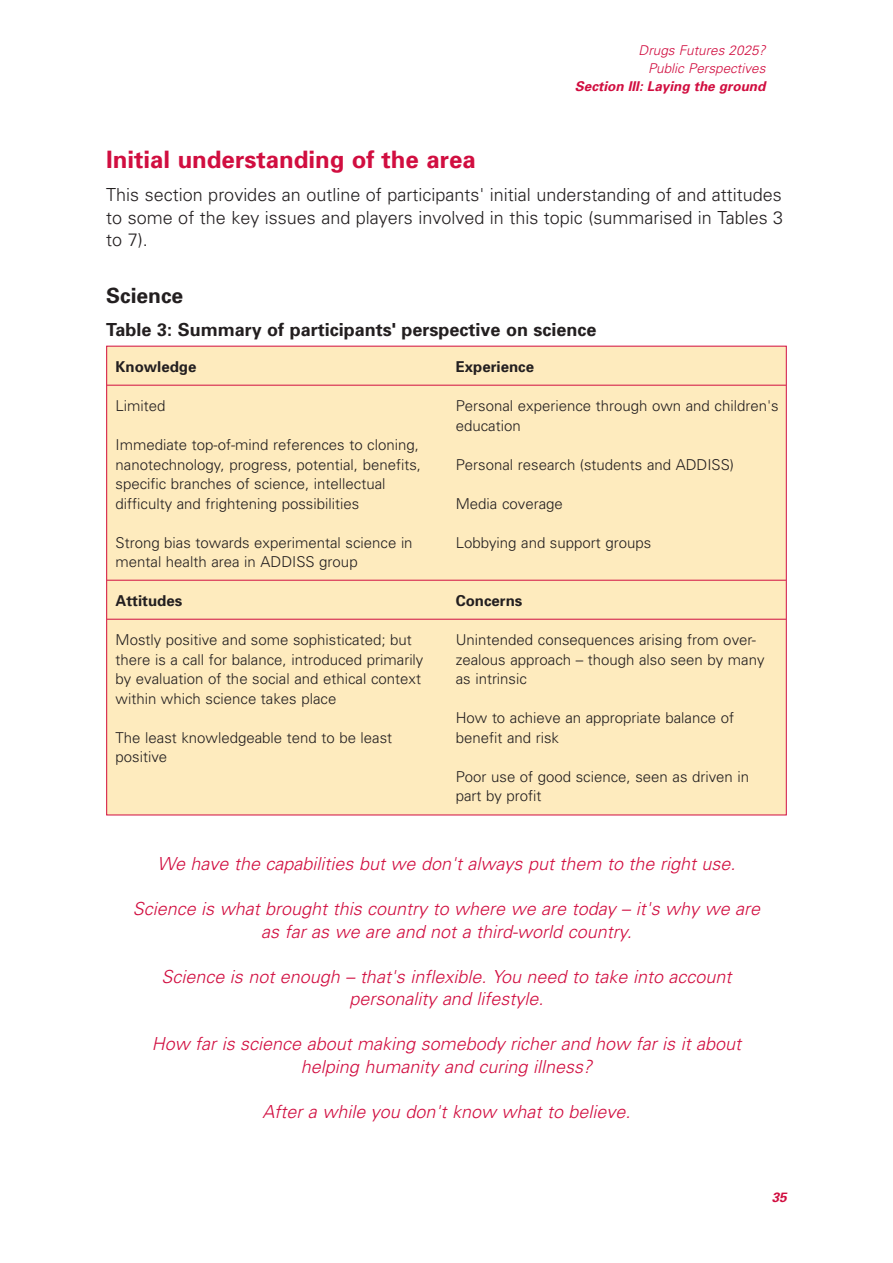
<style>
.page{position:relative;width:893px;height:1263px;background:#fff}
.page>*{position:absolute;margin:0;border:0;box-sizing:border-box;transform-origin:0 0}
.t1{font:700 24px "Univers";color:#d10e40}
.t2{font:700 21px "Univers";color:#231f20}
.t3{font:italic 300 18px/22.5px "Univers";color:#d10e40;text-align:center}
.t4{font:300 18px/22.5px "Univers";color:#231f20;text-align:justify}
.t5{font:700 18px "Univers";color:#231f20}
.t6{font:300 15px/19.5px "Univers";color:#231f20}
.t7{font:700 15px "Univers";color:#231f20}
.t8{font:italic 300 13.5px/18px "Univers";color:#d10e40;text-align:right}
.t9{font:italic 700 13.5px "Univers";color:#d10e40}
</style>
<div class="page">
<div style="left:107px;top:346px;width:679px;height:469px;background:#feebbe"></div>
<hr style="left:107px;top:385px;width:679px;height:1px;background:#d10e40">
<hr style="left:107px;top:580px;width:679px;height:1px;background:#d10e40">
<hr style="left:107px;top:619px;width:679px;height:1px;background:#d10e40">
<p class="t8" style="left:639px;top:42px;width:131px">Drugs Futures 2025?<br>Public Perspectives</p>
<p class="t9" style="left:575px;top:81px;width:195px">Section III: Laying the ground</p>
<h1 class="t1" style="left:106px;top:150px;width:371px">Initial understanding of the area</h1>
<p class="t4" style="left:106px;top:185px;width:678px">This section provides an outline of participants' initial understanding of and attitudes to some of the key issues and players involved in this topic (summarised in Tables 3 to 7).</p>
<h2 class="t2" style="left:106px;top:287px;width:79px">Science</h2>
<p class="t5" style="left:106px;top:323px;width:492px">Table 3: Summary of participants' perspective on science</p>
<p class="t7" style="left:116px;top:361px;width:82px">Knowledge</p>
<p class="t7" style="left:456px;top:361px;width:80px">Experience</p>
<p class="t6" style="left:116px;top:397px;width:52px">Limited</p>
<p class="t6" style="left:456px;top:397px;width:324px">Personal experience through own and children's education</p>
<p class="t6" style="left:116px;top:436px;width:307px">Immediate top-of-mind references to cloning, nanotechnology, progress, potential, benefits,</p>
<p class="t6" style="left:456px;top:456px;width:280px">Personal research (students and ADDISS)</p>
<p class="t6" style="left:116px;top:475px;width:271px">specific branches of science, intellectual difficulty and frightening possibilities</p>
<p class="t6" style="left:456px;top:495px;width:109px">Media coverage</p>
<p class="t6" style="left:116px;top:534px;width:299px">Strong bias towards experimental science in</p>
<p class="t6" style="left:456px;top:534px;width:197px">Lobbying and support groups</p>
<p class="t6" style="left:116px;top:553px;width:244px">mental health area in ADDISS group</p>
<p class="t7" style="left:116px;top:595px;width:68px">Attitudes</p>
<p class="t7" style="left:456px;top:595px;width:68px">Concerns</p>
<p class="t6" style="left:116px;top:631px;width:298px">Mostly positive and some sophisticated; but</p>
<p class="t6" style="left:456px;top:631px;width:302px">Unintended consequences arising from over-</p>
<p class="t6" style="left:116px;top:651px;width:309px">there is a call for balance, introduced primarily</p>
<p class="t6" style="left:456px;top:651px;width:310px">zealous approach – though also seen by many</p>
<p class="t6" style="left:116px;top:670px;width:307px">by evaluation of the social and ethical context</p>
<p class="t6" style="left:456px;top:670px;width:73px">as intrinsic</p>
<p class="t6" style="left:116px;top:690px;width:222px">within which science takes place</p>
<p class="t6" style="left:456px;top:709px;width:280px">How to achieve an appropriate balance of</p>
<p class="t6" style="left:116px;top:729px;width:278px">The least knowledgeable tend to be least</p>
<p class="t6" style="left:456px;top:729px;width:105px">benefit and risk</p>
<p class="t6" style="left:116px;top:748px;width:53px">positive</p>
<p class="t6" style="left:456px;top:768px;width:295px">Poor use of good science, seen as driven in part by profit</p>
<p class="t3" style="left:157px;top:854px;width:583px">We have the capabilities but we don't always put them to the right use.</p>
<p class="t3" style="left:133px;top:899px;width:633px">Science is what brought this country to where we are today – it's why we are as far as we are and not a third-world country.</p>
<p class="t3" style="left:161px;top:967px;width:575px">Science is not enough – that's inflexible. You need to take into account personality and lifestyle.</p>
<p class="t3" style="left:152px;top:1034px;width:595px">How far is science about making somebody richer and how far is it about helping humanity and curing illness?</p>
<p class="t3" style="left:262px;top:1102px;width:373px">After a while you don't know what to believe.</p>
<p class="t9" style="left:772px;top:1192px;width:19px">35</p>
</div>
